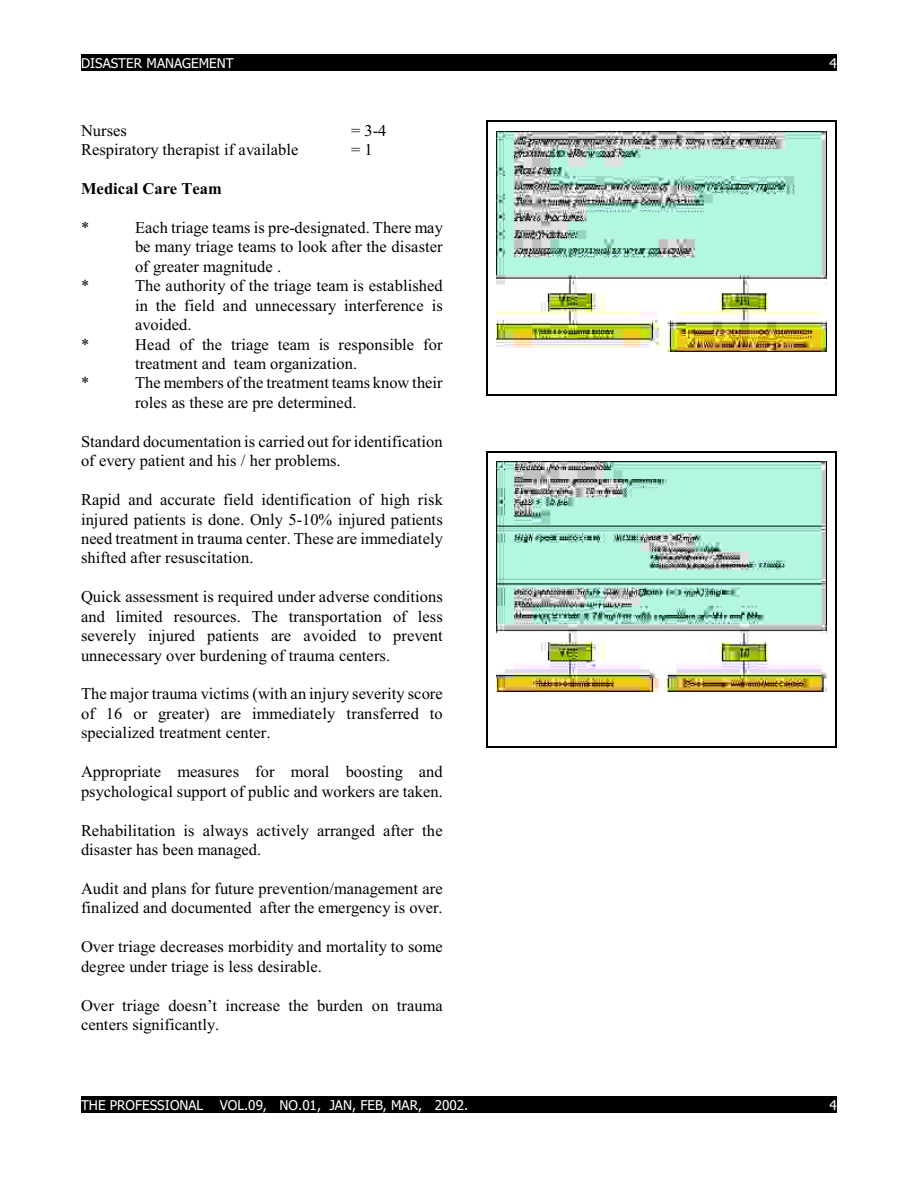
<style>
.page{position:relative;width:918px;height:1188px;background:#fff}
.page>*{position:absolute;margin:0;border:0;box-sizing:border-box;transform-origin:0 0}
.t1{font:16.5px/19.5px "Times New Roman";letter-spacing:.005em;color:#000}
.t2{font:700 16.5px "Times New Roman";letter-spacing:.005em;color:#000}
.t3{font:13.5px "Tahoma";color:#fff}
</style>
<div class="page">
<div style="left:81px;top:54px;width:756px;height:16px;background:#000"></div>
<div style="left:81px;top:1097px;width:756px;height:16px;background:#000"></div>
<img style="left:496px;top:131px;width:330px;height:221px">
<hr style="left:486px;top:120px;width:1px;height:276px;background:#000">
<hr style="left:836px;top:120px;width:1px;height:276px;background:#000">
<hr style="left:486px;top:120px;width:351px;height:1px;background:#000">
<hr style="left:486px;top:395px;width:351px;height:1px;background:#000">
<img style="left:496px;top:462px;width:330px;height:229px">
<hr style="left:486px;top:451px;width:1px;height:297px;background:#000">
<hr style="left:836px;top:451px;width:1px;height:297px;background:#000">
<hr style="left:486px;top:451px;width:351px;height:1px;background:#000">
<hr style="left:486px;top:747px;width:351px;height:1px;background:#000">
<p class="t3" style="left:81px;top:57px;width:154px">DISASTER MANAGEMENT</p>
<p class="t3" style="left:830px;top:57px;width:9px">4</p>
<p class="t1" style="left:81px;top:122px;width:48px">Nurses</p>
<p class="t1" style="left:351px;top:122px;width:37px">= 3-4</p>
<p class="t1" style="left:81px;top:141px;width:219px">Respiratory therapist if available</p>
<p class="t1" style="left:351px;top:141px;width:23px">= 1</p>
<p class="t2" style="left:81px;top:183px;width:142px">Medical Care Team</p>
<p class="t1" style="left:81px;top:219px;width:10px">*</p>
<p class="t1" style="left:135px;top:219px;width:309px;text-align:justify">Each triage teams is pre-designated. There may be many triage teams to look after the disaster of greater magnitude .</p>
<p class="t1" style="left:81px;top:278px;width:10px">*</p>
<p class="t1" style="left:135px;top:278px;width:309px;text-align:justify">The authority of the triage team is established in the field and unnecessary interference is avoided.</p>
<p class="t1" style="left:81px;top:336px;width:10px">*</p>
<p class="t1" style="left:135px;top:336px;width:309px">Head of the triage team is responsible for treatment and team organization.</p>
<p class="t1" style="left:81px;top:375px;width:10px">*</p>
<p class="t1" style="left:135px;top:375px;width:309px">The members of the treatment teams know their roles as these are pre determined.</p>
<p class="t1" style="left:81px;top:433px;width:363px">Standard documentation is carried out for identification of every patient and his / her problems.</p>
<p class="t1" style="left:81px;top:491px;width:364px;text-align:justify">Rapid and accurate field identification of high risk injured patients is done. Only 5-10% injured patients need treatment in trauma center. These are immediately shifted after resuscitation.</p>
<p class="t1" style="left:81px;top:589px;width:363px;text-align:justify">Quick assessment is required under adverse conditions and limited resources. The transportation of less severely injured patients are avoided to prevent unnecessary over burdening of trauma centers.</p>
<p class="t1" style="left:81px;top:686px;width:363px;text-align:justify">The major trauma victims (with an injury severity score of 16 or greater) are immediately transferred to specialized treatment center.</p>
<p class="t1" style="left:81px;top:764px;width:363px">Appropriate measures for moral boosting and psychological support of public and workers are taken.</p>
<p class="t1" style="left:81px;top:822px;width:363px">Rehabilitation is always actively arranged after the disaster has been managed.</p>
<p class="t1" style="left:81px;top:880px;width:363px">Audit and plans for future prevention/management are finalized and documented after the emergency is over.</p>
<p class="t1" style="left:81px;top:939px;width:363px">Over triage decreases morbidity and mortality to some degree under triage is less desirable.</p>
<p class="t1" style="left:81px;top:997px;width:363px">Over triage doesn’t increase the burden on trauma centers significantly.</p>
<p class="t3" style="left:81px;top:1100px;width:389px">THE PROFESSIONAL VOL.09, NO.01, JAN, FEB, MAR, 2002.</p>
<p class="t3" style="left:830px;top:1100px;width:9px">4</p>
</div>
